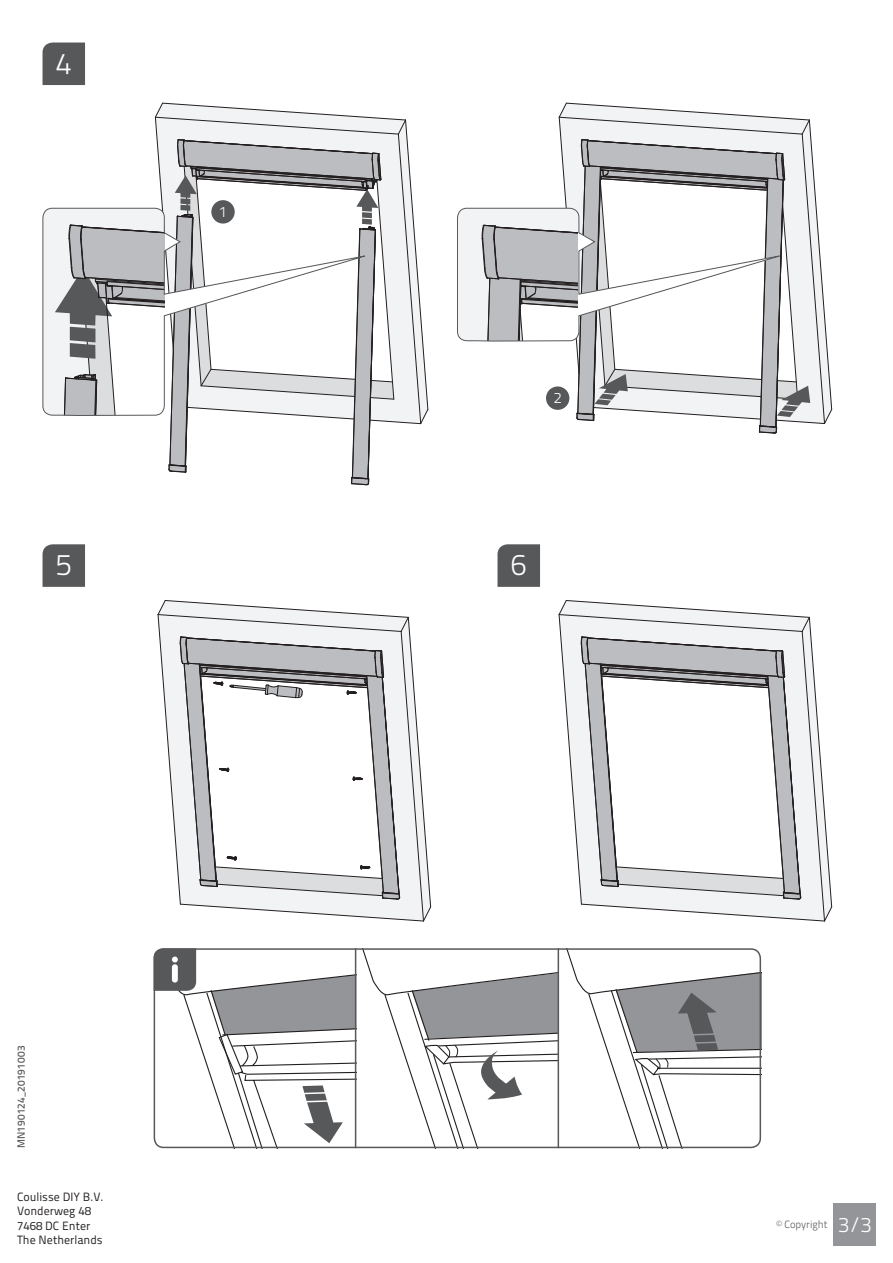
<style>
.page{position:relative;width:893px;height:1263px;background:#fff}
.page>*{position:absolute;margin:0;border:0;box-sizing:border-box;transform-origin:0 0}
.t1{font:30px "Titillium Text 14 L 250 wt";color:#fff}
.t2{font:15px "Titillium Text 14 L 250 wt";color:#fff}
.t3{font:12px/14.4px "Titillium Maps 29 L 400 wt";color:#231f20}
.t4{font:10.5px "Titillium Text 14 L 600 wt";letter-spacing:.02em;color:#57585a}
.t5{font:10.5px "Titillium Text 14 L 250 wt";color:#57585a}
.s1{font-size:21px;color:#fff}
</style>
<div class="page">
<div style="left:833px;top:1203px;width:43px;height:43px;background:#939598"></div>
<svg style="left:157px;top:600px;width:274px;height:322px"></svg>
<svg style="left:558px;top:600px;width:274px;height:322px"></svg>
<svg style="left:43px;top:102px;width:386px;height:383px"></svg>
<svg style="left:546px;top:102px;width:286px;height:332px"></svg>
<svg style="left:457px;top:207px;width:337px;height:135px"></svg>
<div style="left:42px;top:42px;width:43px;height:43px;background:#57585a"></div>
<svg style="left:42px;top:544px;width:43px;height:43px;background:#5c5d5f"></svg>
<svg style="left:497px;top:544px;width:43px;height:43px;background:#5c5d5f"></svg>
<div style="left:211px;top:200px;width:24px;height:24px;background:#57585a;border-radius:50%"></div>
<div style="left:546px;top:386px;width:23px;height:24px;background:#57585a;border-radius:50%"></div>
<hr style="left:558px;top:948px;width:1px;height:200px;background:#57585a">
<svg style="left:362px;top:949px;width:399px;height:199px"></svg>
<svg style="left:154px;top:948px;width:202px;height:200px"></svg>
<p class="t1" style="left:56px;top:45px;width:17px">4</p>
<p class="t2" style="left:219px;top:203px;width:9px">1</p>
<p class="t2" style="left:554px;top:389px;width:9px">2</p>
<p class="t1" style="left:56px;top:547px;width:17px">5</p>
<p class="t1" style="left:511px;top:547px;width:17px">6</p>
<p class="t4" style="left:15px;top:1148px;width:104px;rotate:-90deg">MN190124_20191003</p>
<p class="t3" style="left:17px;top:1189px;width:88px">Coulisse DIY B.V.<br>Vonderweg 48<br>7468 DC Enter<br>The Netherlands</p>
<p class="t5" style="left:776px;top:1218px;width:97px">© Copyright <span class="s1">3/3</span></p>
</div>
